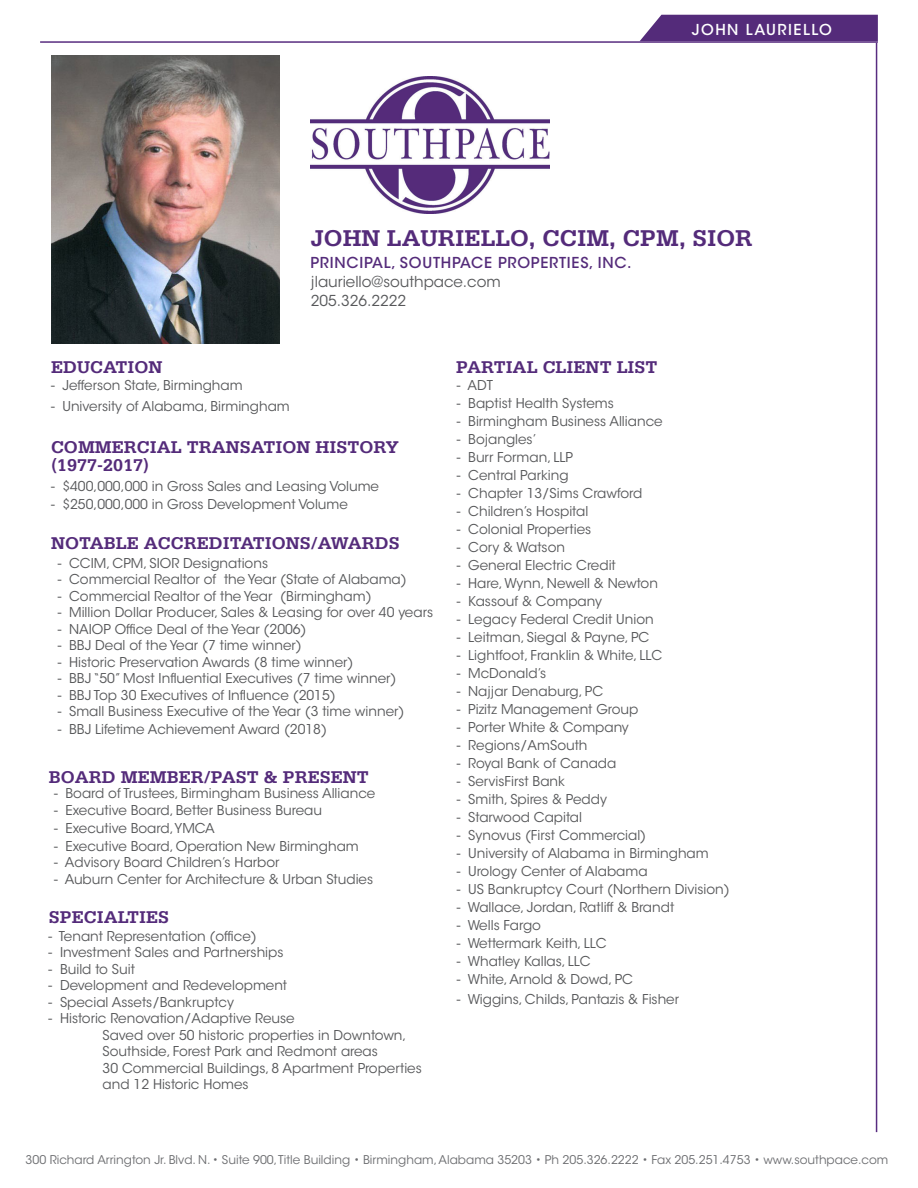
<style>
.page{position:relative;width:918px;height:1188px;background:#fff}
.page>*{position:absolute;margin:0;border:0;box-sizing:border-box;transform-origin:0 0}
.t1{font:700 24.15px "Serifa Std";color:#542b7a}
.t2{font:700 18px/18px "Serifa Std";color:#542b7a}
.t3{font:15px/19.5px "ITC Avant Garde Std";color:#57585a}
.t4{font:500 15px "ITC Avant Garde Std";letter-spacing:.05em;color:#542b7a}
.t5{font:500 15px "ITC Avant Garde Std";letter-spacing:.1em;color:#fff}
.t6{font:13.5px "ITC Avant Garde Std";color:#57585a}
.t7{font:12px "ITC Avant Garde Std";color:#6c6d70}
</style>
<div class="page">
<div style="left:640px;top:15px;width:238px;height:26px;background:#542b7a"></div>
<img style="left:51px;top:56px;width:229px;height:287px">
<img style="left:310px;top:76px;width:240px;height:138px">
<hr style="left:40px;top:41px;width:838px;height:2px;background:#582c80">
<hr style="left:876px;top:43px;width:1px;height:1089px;background:#582c80">
<p class="t5" style="left:692px;top:20px;width:142px">JOHN LAURIELLO</p>
<p class="t1" style="left:310px;top:224px;width:444px">JOHN LAURIELLO, CCIM, CPM, SIOR</p>
<p class="t4" style="left:310px;top:253px;width:323px">PRINCIPAL, SOUTHPACE PROPERTIES, INC.</p>
<p class="t3" style="left:311px;top:272px;width:191px">jlauriello@southpace.com<br>205.326.2222</p>
<p class="t2" style="left:51px;top:358px;width:113px">EDUCATION</p>
<p class="t6" style="left:51px;top:377px;width:193px">- Jefferson State, Birmingham</p>
<p class="t6" style="left:51px;top:398px;width:240px">- University of Alabama, Birmingham</p>
<p class="t2" style="left:51px;top:438px;width:349px">COMMERCIAL TRANSATION HISTORY (1977-2017)</p>
<p class="t6" style="left:51px;top:478px;width:330px">- $400,000,000 in Gross Sales and Leasing Volume</p>
<p class="t6" style="left:51px;top:496px;width:298px">- $250,000,000 in Gross Development Volume</p>
<p class="t2" style="left:51px;top:534px;width:350px">NOTABLE ACCREDITATIONS/AWARDS</p>
<p class="t6" style="left:58px;top:555px;width:212px">- CCIM, CPM, SIOR Designations</p>
<p class="t6" style="left:58px;top:571px;width:351px">- Commercial Realtor of the Year (State of Alabama)</p>
<p class="t6" style="left:58px;top:588px;width:315px">- Commercial Realtor of the Year (Birmingham)</p>
<p class="t6" style="left:58px;top:604px;width:377px">- Million Dollar Producer, Sales &amp; Leasing for over 40 years</p>
<p class="t6" style="left:58px;top:621px;width:250px">- NAIOP Office Deal of the Year (2006)</p>
<p class="t6" style="left:58px;top:637px;width:246px">- BBJ Deal of the Year (7 time winner)</p>
<p class="t6" style="left:58px;top:654px;width:297px">- Historic Preservation Awards (8 time winner)</p>
<p class="t6" style="left:58px;top:670px;width:340px">- BBJ “50” Most Influential Executives (7 time winner)</p>
<p class="t6" style="left:58px;top:687px;width:280px">- BBJ Top 30 Executives of Influence (2015)</p>
<p class="t6" style="left:58px;top:703px;width:348px">- Small Business Executive of the Year (3 time winner)</p>
<p class="t6" style="left:58px;top:721px;width:271px">- BBJ Lifetime Achievement Award (2018)</p>
<p class="t2" style="left:49px;top:768px;width:322px">BOARD MEMBER/PAST &amp; PRESENT</p>
<p class="t6" style="left:54px;top:785px;width:323px">- Board of Trustees, Birmingham Business Alliance</p>
<p class="t6" style="left:54px;top:802px;width:269px">- Executive Board, Better Business Bureau</p>
<p class="t6" style="left:54px;top:820px;width:162px">- Executive Board, YMCA</p>
<p class="t6" style="left:54px;top:838px;width:306px">- Executive Board, Operation New Birmingham</p>
<p class="t6" style="left:54px;top:854px;width:227px">- Advisory Board Children’s Harbor</p>
<p class="t6" style="left:54px;top:871px;width:321px">- Auburn Center for Architecture &amp; Urban Studies</p>
<p class="t2" style="left:49px;top:908px;width:122px">SPECIALTIES</p>
<p class="t6" style="left:49px;top:928px;width:210px">- Tenant Representation (office)</p>
<p class="t6" style="left:49px;top:944px;width:236px">- Investment Sales and Partnerships</p>
<p class="t6" style="left:49px;top:961px;width:88px">- Build to Suit</p>
<p class="t6" style="left:49px;top:977px;width:240px">- Development and Redevelopment</p>
<p class="t6" style="left:49px;top:994px;width:187px">- Special Assets/Bankruptcy</p>
<p class="t6" style="left:49px;top:1010px;width:248px">- Historic Renovation/Adaptive Reuse</p>
<p class="t6" style="left:103px;top:1027px;width:305px">Saved over 50 historic properties in Downtown,</p>
<p class="t6" style="left:103px;top:1043px;width:277px">Southside, Forest Park and Redmont areas</p>
<p class="t6" style="left:103px;top:1060px;width:321px">30 Commercial Buildings, 8 Apartment Properties</p>
<p class="t6" style="left:103px;top:1076px;width:148px">and 12 Historic Homes</p>
<p class="t2" style="left:456px;top:358px;width:203px">PARTIAL CLIENT LIST</p>
<p class="t6" style="left:457px;top:377px;width:38px">- ADT</p>
<p class="t6" style="left:457px;top:395px;width:158px">- Baptist Health Systems</p>
<p class="t6" style="left:457px;top:413px;width:207px">- Birmingham Business Alliance</p>
<p class="t6" style="left:457px;top:431px;width:81px">- Bojangles’</p>
<p class="t6" style="left:457px;top:449px;width:118px">- Burr Forman, LLP</p>
<p class="t6" style="left:457px;top:467px;width:113px">- Central Parking</p>
<p class="t6" style="left:457px;top:485px;width:187px">- Chapter 13/Sims Crawford</p>
<p class="t6" style="left:457px;top:503px;width:133px">- Children’s Hospital</p>
<p class="t6" style="left:457px;top:521px;width:136px">- Colonial Properties</p>
<p class="t6" style="left:457px;top:539px;width:110px">- Cory &amp; Watson</p>
<p class="t6" style="left:457px;top:557px;width:161px">- General Electric Credit</p>
<p class="t6" style="left:457px;top:575px;width:203px">- Hare, Wynn, Newell &amp; Newton</p>
<p class="t6" style="left:457px;top:593px;width:147px">- Kassouf &amp; Company</p>
<p class="t6" style="left:457px;top:611px;width:198px">- Legacy Federal Credit Union</p>
<p class="t6" style="left:457px;top:629px;width:194px">- Leitman, Siegal &amp; Payne, PC</p>
<p class="t6" style="left:457px;top:647px;width:207px">- Lightfoot, Franklin &amp; White, LLC</p>
<p class="t6" style="left:457px;top:665px;width:91px">- McDonald’s</p>
<p class="t6" style="left:457px;top:683px;width:148px">- Najjar Denaburg, PC</p>
<p class="t6" style="left:457px;top:701px;width:183px">- Pizitz Management Group</p>
<p class="t6" style="left:457px;top:719px;width:174px">- Porter White &amp; Company</p>
<p class="t6" style="left:457px;top:737px;width:132px">- Regions/AmSouth</p>
<p class="t6" style="left:457px;top:755px;width:161px">- Royal Bank of Canada</p>
<p class="t6" style="left:457px;top:773px;width:110px">- ServisFirst Bank</p>
<p class="t6" style="left:457px;top:791px;width:152px">- Smith, Spires &amp; Peddy</p>
<p class="t6" style="left:457px;top:809px;width:127px">- Starwood Capital</p>
<p class="t6" style="left:457px;top:827px;width:191px">- Synovus (First Commercial)</p>
<p class="t6" style="left:457px;top:845px;width:253px">- University of Alabama in Birmingham</p>
<p class="t6" style="left:457px;top:863px;width:192px">- Urology Center of Alabama</p>
<p class="t6" style="left:457px;top:881px;width:274px">- US Bankruptcy Court (Northern Division)</p>
<p class="t6" style="left:457px;top:899px;width:219px">- Wallace, Jordan, Ratliff &amp; Brandt</p>
<p class="t6" style="left:457px;top:917px;width:86px">- Wells Fargo</p>
<p class="t6" style="left:457px;top:935px;width:151px">- Wettermark Keith, LLC</p>
<p class="t6" style="left:457px;top:953px;width:135px">- Whatley Kallas, LLC</p>
<p class="t6" style="left:457px;top:971px;width:178px">- White, Arnold &amp; Dowd, PC</p>
<p class="t6" style="left:457px;top:991px;width:224px">- Wiggins, Childs, Pantazis &amp; Fisher</p>
<p class="t7" style="left:26px;top:1153px;width:864px">300 Richard Arrington Jr. Blvd. N. • Suite 900, Title Building • Birmingham, Alabama 35203 • Ph 205.326.2222 • Fax 205.251.4753 • www.southpace.com</p>
</div>
